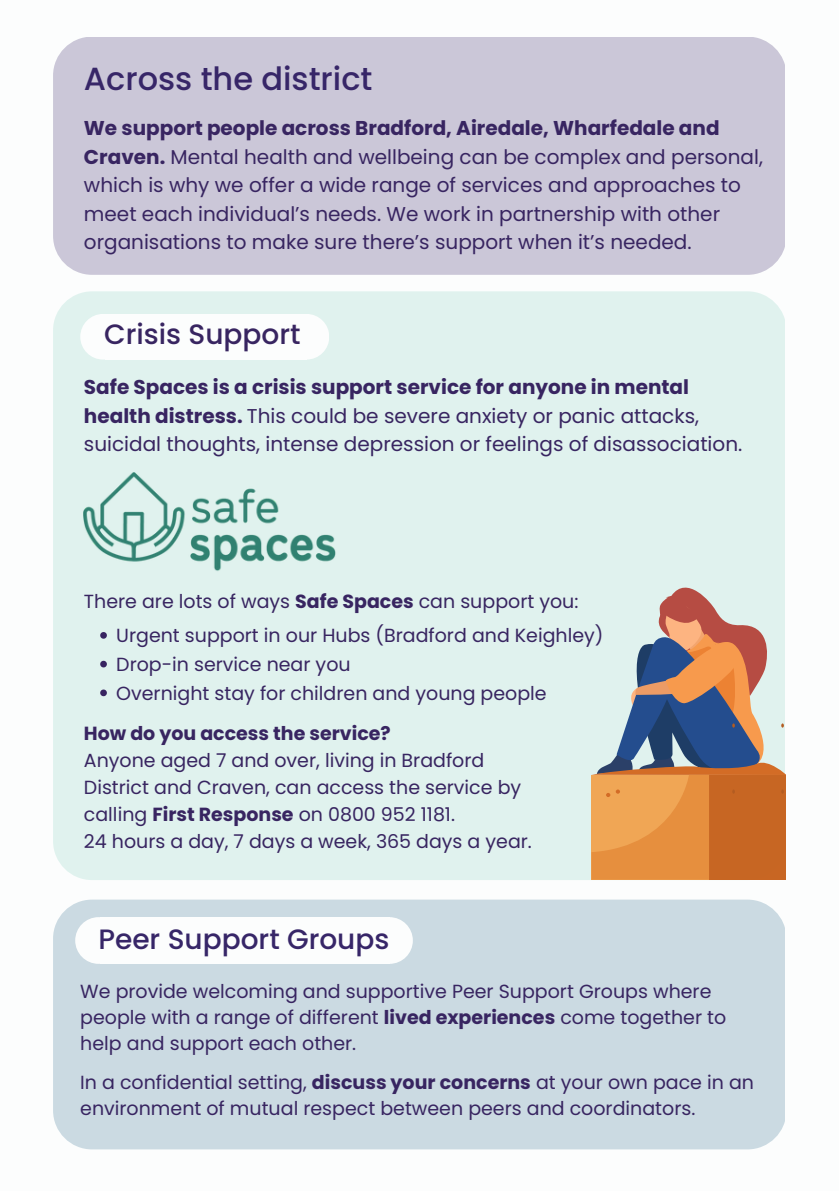
<style>
.page{position:relative;width:839px;height:1191px;background:#fff}
.page>*{position:absolute;margin:0;border:0;box-sizing:border-box;transform-origin:0 0}
.t1{font:500 32px "Poppins";color:#372668}
.t2{font:500 28px "Poppins";color:#372668}
.t3{font:500 28px "Poppins";color:#382561}
.t4{font:20px/28.4px "Poppins";color:#382561}
.t5{font:19px/27px "Poppins";color:#382561}
.t6{font:700 19px "Poppins";color:#382561}
.s1{font-weight:700}
</style>
<div class="page">
<div style="left:53px;top:37px;width:732px;height:238px;background:#cbc7d8;border-radius:39px"></div>
<div style="left:53px;top:291px;width:732px;height:589px;background:#e0f2ee;border-radius:39px"></div>
<svg style="left:591px;top:587px;width:194px;height:293px"></svg>
<div style="left:283px;top:314px;width:46px;height:46px;background:#fcfdfd;border-radius:50%"></div>
<img style="left:84px;top:472px;width:252px;height:99px">
<div style="left:106px;top:314px;width:200px;height:46px;background:#fcfdfd"></div>
<div style="left:80px;top:314px;width:46px;height:46px;background:#fcfdfd;border-radius:50%"></div>
<svg style="left:100px;top:632px;width:7px;height:7px"></svg>
<svg style="left:100px;top:661px;width:7px;height:6px"></svg>
<svg style="left:100px;top:690px;width:7px;height:6px"></svg>
<div style="left:53px;top:900px;width:732px;height:249px;background:#cbdae2;border-radius:39px"></div>
<div style="left:100px;top:917px;width:289px;height:46px;background:#fcfdfd"></div>
<div style="left:75px;top:917px;width:47px;height:47px;background:#fcfdfd;border-radius:50%"></div>
<div style="left:366px;top:917px;width:47px;height:47px;background:#fcfdfd;border-radius:50%"></div>
<h1 class="t1" style="left:84px;top:56px;width:290px">Across the district</h1>
<p class="t4" style="left:84px;top:114px;width:680px"><span class="s1">We support people across Bradford, Airedale, Wharfedale and Craven.</span> Mental health and wellbeing can be complex and personal, which is why we offer a wide range of services and approaches to meet each individual’s needs. We work in partnership with other organisations to make sure there’s support when it’s needed.</p>
<h2 class="t3" style="left:104px;top:315px;width:198px">Crisis Support</h2>
<p class="t4" style="left:84px;top:373px;width:660px"><span class="s1">Safe Spaces is a crisis support service for anyone in mental health distress.</span> This could be severe anxiety or panic attacks, suicidal thoughts, intense depression or feelings of disassociation.</p>
<p class="t5" style="left:84px;top:588px;width:496px">There are lots of ways <span class="s1">Safe Spaces</span> can support you:</p>
<p class="t5" style="left:116px;top:621px;width:488px;line-height:28.8px">Urgent support in our Hubs (Bradford and Keighley)<br>Drop-in service near you<br>Overnight stay for children and young people</p>
<p class="t6" style="left:84px;top:720px;width:308px">How do you access the service?</p>
<p class="t5" style="left:84px;top:746px;width:449px">Anyone aged 7 and over, living in Bradford District and Craven, can access the service by calling <span class="s1">First Response</span> on 0800 952 1181.<br>24 hours a day, 7 days a week, 365 days a year.</p>
<h2 class="t2" style="left:98px;top:920px;width:292px">Peer Support Groups</h2>
<p class="t5" style="left:80px;top:978px;width:647px;line-height:26.2px">We provide welcoming and supportive Peer Support Groups where people with a range of different <span class="s1">lived experiences</span> come together to help and support each other.</p>
<p class="t5" style="left:80px;top:1069px;width:675px;line-height:26.2px">In a confidential setting, <span class="s1">discuss your concerns</span> at your own pace in an environment of mutual respect between peers and coordinators.</p>
</div>
